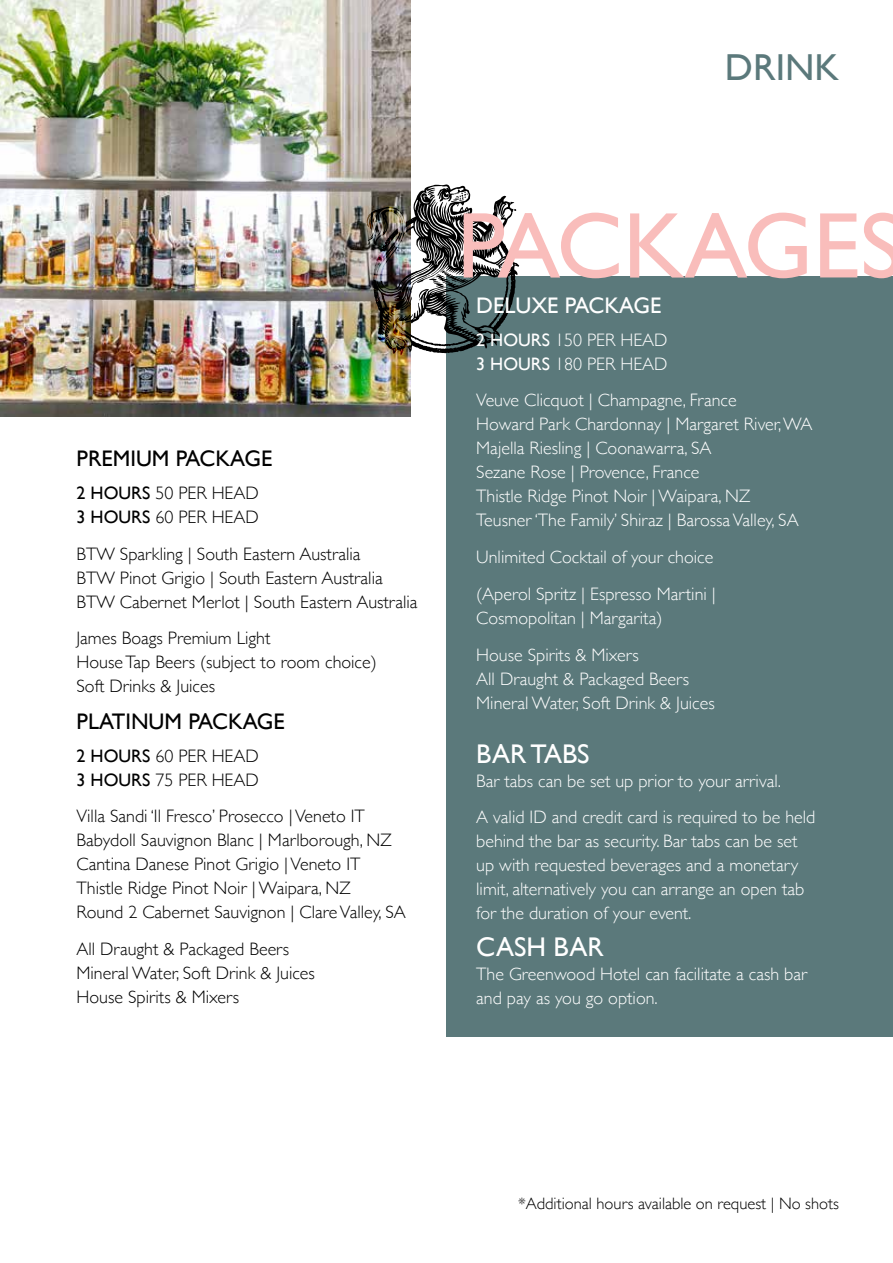
<style>
.page{position:relative;width:893px;height:1263px;background:#fff}
.page>*{position:absolute;margin:0;border:0;box-sizing:border-box;transform-origin:0 0}
.t1{font:94.05px "Gill Sans";color:#f9bdbb}
.t2{font:37.5px "Gill Sans";color:#5b797b}
.t3{font:27px "Gill Sans";color:#fff}
.t4{font:22.5px "Gill Sans";color:#000}
.t5{font:22.5px "Gill Sans";color:#fff}
.t6{font:300 18px/24px "Gill Sans";color:#fff}
.t7{font:300 18px/24px "Gill Sans";color:#000}
.t8{font:300 16.5px "Gill Sans";color:#000}
.s1{font-weight:400}
</style>
<div class="page">
<img style="left:0;top:0;width:410px;height:417px">
<div style="left:446px;top:276px;width:447px;height:760px;background:#5b797b"></div>
<img style="left:367px;top:184px;width:152px;height:171px">
<h2 class="t2" style="left:725px;top:45px;width:116px">DRINK</h2>
<p class="t4" style="left:77px;top:445px;width:197px">PREMIUM PACKAGE</p>
<p class="t7" style="left:77px;top:480px;width:184px"><span class="s1">2 HOURS</span> 50 PER HEAD<br><span class="s1">3 HOURS</span> 60 PER HEAD</p>
<p class="t7" style="left:77px;top:541px;width:342px">BTW Sparkling | South Eastern Australia<br>BTW Pinot Grigio | South Eastern Australia<br>BTW Cabernet Merlot | South Eastern Australia</p>
<p class="t7" style="left:77px;top:626px;width:302px">James Boags Premium Light<br>House Tap Beers (subject to room choice)<br>Soft Drinks &amp; Juices</p>
<p class="t4" style="left:77px;top:708px;width:210px">PLATINUM PACKAGE</p>
<p class="t7" style="left:77px;top:743px;width:184px"><span class="s1">2 HOURS</span> 60 PER HEAD<br><span class="s1">3 HOURS</span> 75 PER HEAD</p>
<p class="t7" style="left:77px;top:804px;width:331px">Villa Sandi ‘Il Fresco’ Prosecco | Veneto IT Babydoll Sauvignon Blanc | Marlborough, NZ Cantina Danese Pinot Grigio | Veneto IT Thistle Ridge Pinot Noir | Waipara, NZ<br>Round 2 Cabernet Sauvignon | Clare Valley, SA</p>
<p class="t7" style="left:77px;top:936px;width:240px">All Draught &amp; Packaged Beers<br>Mineral Water, Soft Drink &amp; Juices<br>House Spirits &amp; Mixers</p>
<h1 class="t1" style="left:457px;top:190px;width:447px">PACKAGES</h1>
<p class="t5" style="left:476px;top:292px;width:186px">DELUXE PACKAGE</p>
<p class="t6" style="left:476px;top:327px;width:193px"><span class="s1">2 HOURS</span> 150 PER HEAD<br><span class="s1">3 HOURS</span> 180 PER HEAD</p>
<p class="t6" style="left:476px;top:388px;width:338px">Veuve Clicquot | Champagne, France<br>Howard Park Chardonnay | Margaret River, WA Majella Riesling | Coonawarra, SA<br>Sezane Rose | Provence, France<br>Thistle Ridge Pinot Noir | Waipara, NZ<br>Teusner ‘The Family’ Shiraz | Barossa Valley, SA</p>
<p class="t6" style="left:476px;top:538px;width:241px;line-height:36.8px">Unlimited Cocktail of your choice (Aperol Spritz | Espresso Martini |</p>
<p class="t6" style="left:476px;top:599px;width:188px;line-height:36.8px">Cosmopolitan | Margarita)<br>House Spirits &amp; Mixers</p>
<p class="t6" style="left:476px;top:666px;width:240px">All Draught &amp; Packaged Beers<br>Mineral Water, Soft Drink &amp; Juices</p>
<h3 class="t3" style="left:476px;top:737px;width:115px">BAR TABS</h3>
<p class="t6" style="left:476px;top:761px;width:341px;line-height:36.8px">Bar tabs can be set up prior to your arrival.<br>A valid ID and credit card is required to be held</p>
<p class="t6" style="left:476px;top:828px;width:330px">behind the bar as security. Bar tabs can be set up with requested beverages and a monetary limit, alternatively you can arrange an open tab for the duration of your event.</p>
<h3 class="t3" style="left:476px;top:931px;width:129px">CASH BAR</h3>
<p class="t6" style="left:476px;top:961px;width:332px">The Greenwood Hotel can facilitate a cash bar and pay as you go option.</p>
<p class="t8" style="left:518px;top:1190px;width:322px">*Additional hours available on request | No shots</p>
</div>
